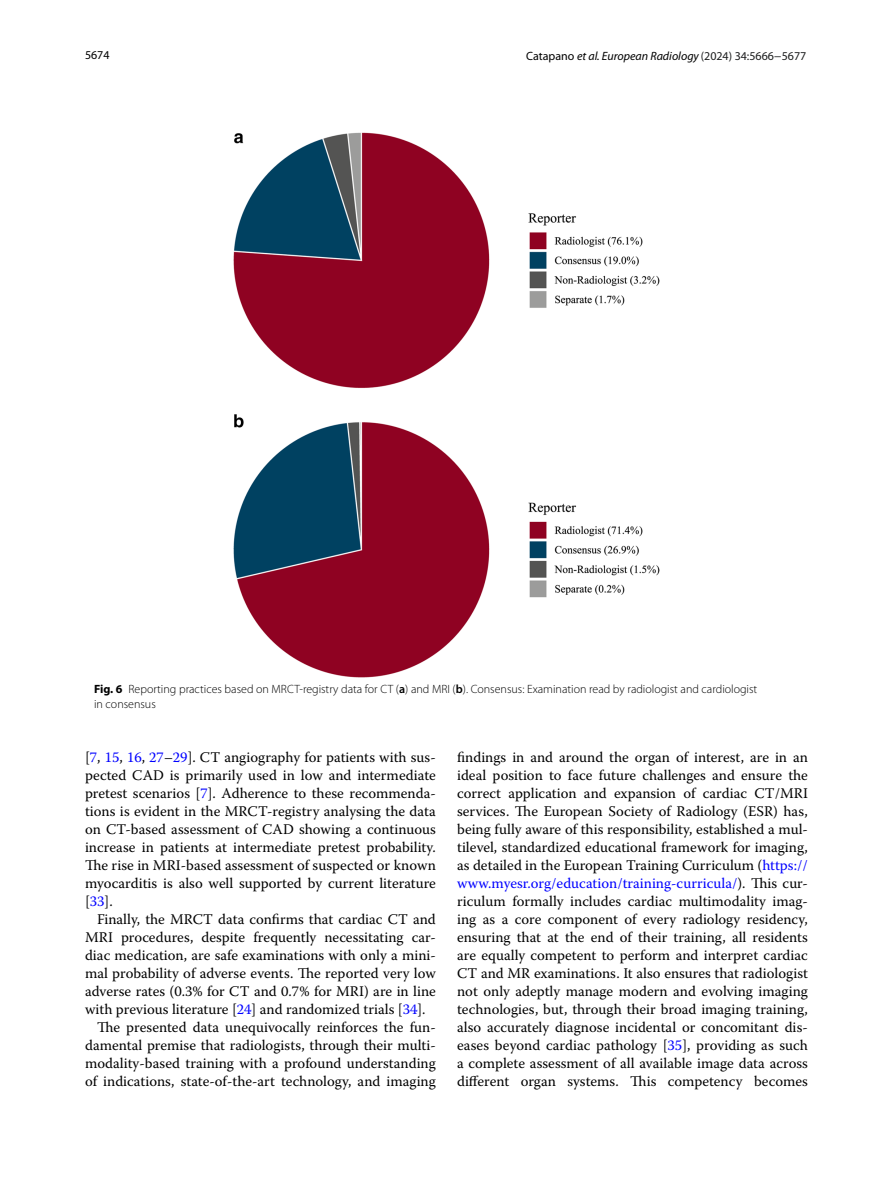
<style>
.page{position:relative;width:893px;height:1187px;background:#fff}
.page>*{position:absolute;margin:0;border:0;box-sizing:border-box;transform-origin:0 0}
.t1{font:14.7px/18px "Warnock Pro";color:#000;text-align:justify}
.t2{font:300 12px/15px "Myriad Pro";color:#000}
.t3{font:italic 12px "Myriad Pro";color:#000}
.t4{font:12px "Myriad Pro Regular 3";color:#000}
.s1{font-family:"Myriad Pro Regular 2";font-style:normal}
.s2{font-style:normal;color:#1d1e1f}
.s3{font-weight:700}
.s4{font-weight:600}
.s5{color:#00f}
</style>
<div class="page">
<img style="left:234px;top:133px;width:425px;height:544px">
<p class="t4" style="left:85px;top:47px;width:26px">5674</p>
<p class="t3" style="left:526px;top:48px;width:282px"><span class="s1">Catapano</span> et al. European Radiology <span class="s2">(2024) 34:5666-5677</span></p>
<p class="t2" style="left:94px;top:681px;width:665px"><span class="s3">Fig. 6</span> Reporting practices based on MRCT-registry data for CT (<span class="s4">a</span>) and MRI (<span class="s4">b</span>). Consensus: Examination read by radiologist and cardiologist in consensus</p>
<p class="t1" style="left:85px;top:747px;width:352px">[<span class="s5">7</span>, <span class="s5">15</span>, <span class="s5">16</span>, <span class="s5">27</span>–<span class="s5">29</span>]. CT angiography for patients with sus&shy;pected CAD is primarily used in low and intermediate pretest scenarios [<span class="s5">7</span>]. Adherence to these recommenda&shy;tions is evident in the MRCT-registry analysing the data on CT-based assessment of CAD showing a continuous increase in patients at intermediate pretest probability.<br>The rise in MRI-based assessment of suspected or known myocarditis is also well supported by current literature [<span class="s5">33</span>].</p>
<p class="t1" style="left:97px;top:909px;width:340px">Finally, the MRCT data confirms that cardiac CT and</p>
<p class="t1" style="left:85px;top:927px;width:352px">MRI procedures, despite frequently necessitating car-</p>
<p class="t1" style="left:85px;top:945px;width:352px">diac medication, are safe examinations with only a mini-</p>
<p class="t1" style="left:85px;top:963px;width:352px">mal probability of adverse events. The reported very low</p>
<p class="t1" style="left:85px;top:981px;width:352px">adverse rates (0.3% for CT and 0.7% for MRI) are in line</p>
<p class="t1" style="left:85px;top:999px;width:342px">with previous literature [<span class="s5">24</span>] and randomized trials [<span class="s5">34</span>].</p>
<p class="t1" style="left:97px;top:1017px;width:340px">The presented data unequivocally reinforces the fun-</p>
<p class="t1" style="left:85px;top:1035px;width:352px">damental premise that radiologists, through their multi-</p>
<p class="t1" style="left:85px;top:1053px;width:352px">modality-based training with a profound understanding</p>
<p class="t1" style="left:85px;top:1071px;width:352px">of indications, state-of-the-art technology, and imaging</p>
<p class="t1" style="left:457px;top:747px;width:352px">findings in and around the organ of interest, are in an ideal position to face future challenges and ensure the correct application and expansion of cardiac CT/MRI services. The European Society of Radiology (ESR) has, being fully aware of this responsibility, established a mul&shy;tilevel, standardized educational framework for imaging, as detailed in the European Training Curriculum (<span class="s5">https:// www.myesr.org/education/training-curricula/</span>). This cur&shy;riculum formally includes cardiac multimodality imag&shy;ing as a core component of every radiology residency, ensuring that at the end of their training, all residents are equally competent to perform and interpret cardiac CT and MR examinations. It also ensures that radiologist not only adeptly manage modern and evolving imaging technologies, but, through their broad imaging training, also accurately diagnose incidental or concomitant dis&shy;eases beyond cardiac pathology [<span class="s5">35</span>], providing as such a complete assessment of all available image data across different organ systems. This competency becomes</p>
</div>
